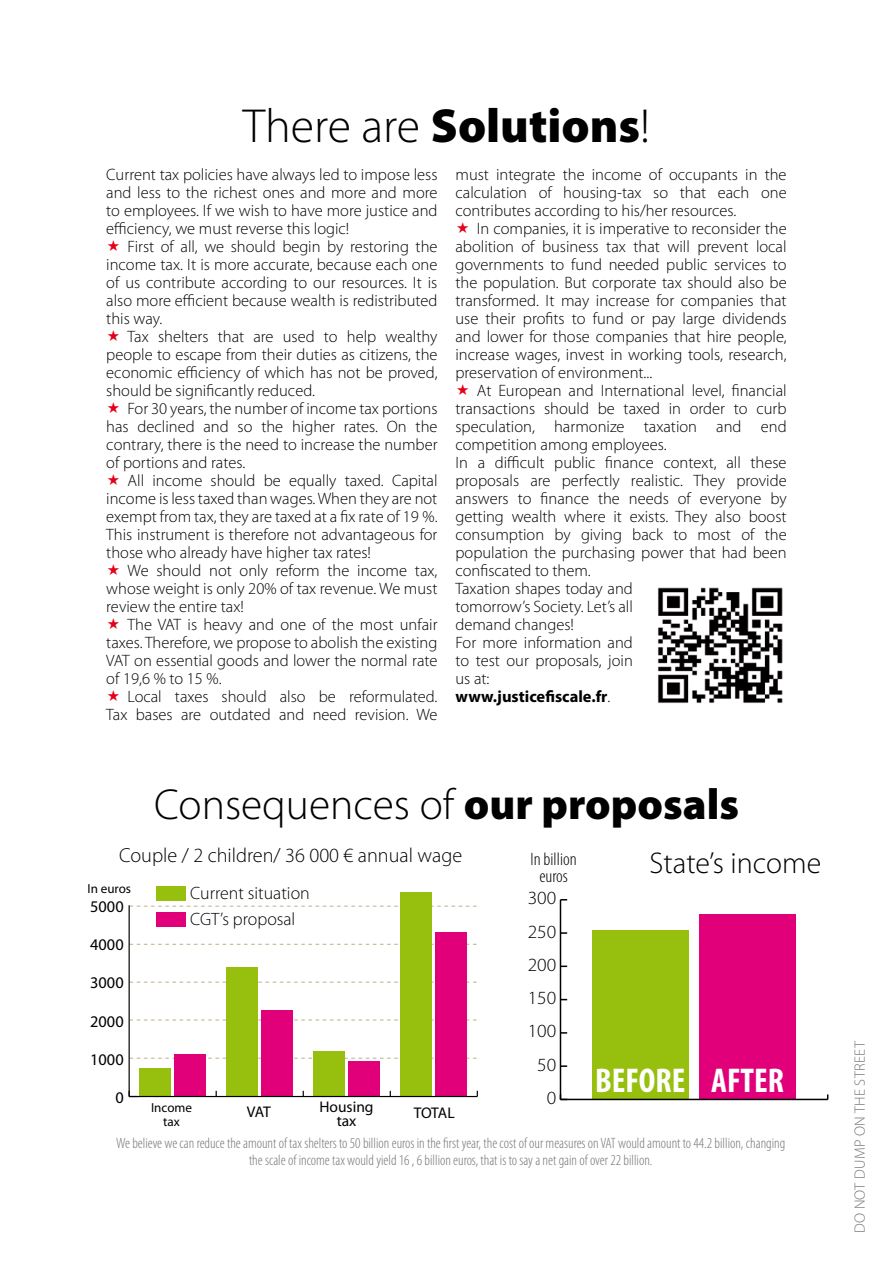
<style>
.page{position:relative;width:893px;height:1263px;background:#fff}
.page>*{position:absolute;margin:0;border:0;box-sizing:border-box;transform-origin:0 0}
.t1{font:300 48px "Myriad Pro";color:#000}
.t2{font:300 43.5px "Myriad Pro";color:#000}
.t3{font:700 condensed 34.5px "Myriad Pro";color:#fff}
.t4{font:300 30px "Myriad Pro";color:#000}
.t5{font:300 20.25px "Myriad Pro";color:#000}
.t6{font:300 18.6px "Myriad Pro";color:#000;scale:1.05 1}
.t7{font:300 condensed 18px/17.2px "Myriad Pro";color:#000;text-align:center;scale:1.05 1}
.t8{font:300 17.85px/26px "Myriad Pro";color:#000}
.AVEC_PUCES{font:300 16.5px/18px "Myriad Pro";color:#000;text-align:justify}
.t9{font:700 16.5px "Myriad Pro";color:#000}
.t10{font:16.35px "Myriad Pro";color:#000}
.t11{font:15.45px/14.2px "Myriad Pro";color:#000;text-align:center}
.t12{font:300 condensed 15px/16.5px "Myriad Pro";color:#757577;text-align:center}
.t13{font:300 15px "Myriad Pro";letter-spacing:.02em;color:#757577}
.t14{font:13.05px/14.2px "Myriad Pro";color:#000;text-align:center}
.s1{font-weight:900}
.s2{font-weight:300}
</style>
<div class="page">
<div style="left:699px;top:914px;width:97px;height:185px;background:#e2007a"></div>
<div style="left:593px;top:930px;width:96px;height:169px;background:#97bf0d"></div>
<hr style="left:560px;top:1099px;width:268px;height:1px;background:#000">
<hr style="left:560px;top:900px;width:1px;height:199px;background:#000">
<svg style="left:561px;top:1065px;width:6px;height:2px"></svg>
<svg style="left:561px;top:1032px;width:6px;height:2px"></svg>
<svg style="left:561px;top:965px;width:6px;height:2px"></svg>
<svg style="left:561px;top:932px;width:6px;height:2px"></svg>
<svg style="left:130px;top:1057px;width:347px;height:2px"></svg>
<svg style="left:130px;top:1019px;width:347px;height:2px"></svg>
<svg style="left:130px;top:981px;width:347px;height:2px"></svg>
<svg style="left:130px;top:944px;width:347px;height:1px"></svg>
<svg style="left:130px;top:905px;width:347px;height:2px"></svg>
<div style="left:174px;top:1054px;width:32px;height:42px;background:#e2007a"></div>
<div style="left:261px;top:1010px;width:32px;height:86px;background:#e2007a"></div>
<div style="left:348px;top:1061px;width:32px;height:35px;background:#e2007a"></div>
<div style="left:436px;top:932px;width:31px;height:164px;background:#e2007a"></div>
<div style="left:140px;top:1068px;width:31px;height:28px;background:#97bf0d"></div>
<div style="left:227px;top:967px;width:31px;height:129px;background:#97bf0d"></div>
<div style="left:314px;top:1051px;width:31px;height:45px;background:#97bf0d"></div>
<div style="left:401px;top:892px;width:31px;height:204px;background:#97bf0d"></div>
<hr style="left:129px;top:1096px;width:348px;height:1px;background:#000">
<hr style="left:129px;top:905px;width:1px;height:191px;background:#000">
<svg style="left:129px;top:1091px;width:9px;height:5px"></svg>
<div style="left:156px;top:886px;width:30px;height:14px;background:#97bf0d"></div>
<div style="left:156px;top:913px;width:30px;height:14px;background:#e2007a"></div>
<img style="left:658px;top:587px;width:125px;height:116px">
<p class="t1" style="left:243px;top:97px;width:409px">There are <span class="s1">Solutions</span>!</p>
<p class="AVEC_PUCES" style="left:106px;top:165px;width:333px">Current tax policies have always led to impose less and less to the richest ones and more and more to employees. If we wish to have more justice and efficiency, we must reverse this logic!</p>
<p class="AVEC_PUCES" style="left:106px;top:237px;width:333px;text-indent:21px">First of all, we should begin by restoring the income tax. It is more accurate, because each one of us contribute according to our resources. It is also more efficient because wealth is redistributed this way.</p>
<p class="AVEC_PUCES" style="left:106px;top:327px;width:333px;text-indent:21px">Tax shelters that are used to help wealthy people to escape from their duties as citizens, the economic efficiency of which has not be proved, should be significantly reduced.</p>
<p class="AVEC_PUCES" style="left:106px;top:399px;width:333px;text-indent:21px">For 30 years, the number of income tax portions has declined and so the higher rates. On the contrary, there is the need to increase the number of portions and rates.</p>
<p class="AVEC_PUCES" style="left:106px;top:471px;width:333px;text-indent:21px">All income should be equally taxed. Capital income is less taxed than wages. When they are not exempt from tax, they are taxed at a fix rate of 19 %.<br>This instrument is therefore not advantageous for those who already have higher tax rates!</p>
<p class="AVEC_PUCES" style="left:106px;top:561px;width:333px;text-indent:21px">We should not only reform the income tax, whose weight is only 20% of tax revenue. We must review the entire tax!</p>
<p class="AVEC_PUCES" style="left:106px;top:615px;width:333px;text-indent:21px">The VAT is heavy and one of the most unfair taxes. Therefore, we propose to abolish the existing VAT on essential goods and lower the normal rate of 19,6 % to 15 %.</p>
<p class="AVEC_PUCES" style="left:106px;top:687px;width:333px;text-align:right">Local taxes should also be reformulated.<br>Tax bases are outdated and need revision. We</p>
<p class="AVEC_PUCES" style="left:455px;top:165px;width:333px">must integrate the income of occupants in the calculation of housing-tax so that each one contributes according to his/her resources.</p>
<p class="AVEC_PUCES" style="left:455px;top:219px;width:333px;text-indent:21px">In companies, it is imperative to reconsider the abolition of business tax that will prevent local governments to fund needed public services to the population. But corporate tax should also be transformed. It may increase for companies that use their profits to fund or pay large dividends and lower for those companies that hire people, increase wages, invest in working tools, research, preservation of environment...</p>
<p class="AVEC_PUCES" style="left:455px;top:381px;width:333px;text-indent:21px">At European and International level, financial transactions should be taxed in order to curb speculation, harmonize taxation and end competition among employees.</p>
<p class="AVEC_PUCES" style="left:455px;top:453px;width:333px">In a difficult public finance context, all these proposals are perfectly realistic. They provide answers to finance the needs of everyone by getting wealth where it exists. They also boost consumption by giving back to most of the population the purchasing power that had been confiscated to them.</p>
<p class="AVEC_PUCES" style="left:455px;top:579px;width:179px">Taxation shapes today and tomorrow’s Society. Let’s all demand changes!</p>
<p class="AVEC_PUCES" style="left:455px;top:633px;width:179px">For more information and to test our proposals, join us at:</p>
<p class="t9" style="left:455px;top:686px;width:156px">www.justicefiscale.fr<span class="s2">.</span></p>
<p class="t2" style="left:154px;top:778px;width:586px">Consequences of <span class="s1">our proposals</span></p>
<p class="t5" style="left:119px;top:843px;width:345px">Couple / 2 children/ 36 000 € annual wage</p>
<p class="t8" style="left:190px;top:880px;width:121px">Current situation<br>CGT’s proposal</p>
<p class="t14" style="left:87px;top:881px;width:45px">In euros</p>
<p class="t10" style="left:90px;top:897px;width:35px">5000</p>
<p class="t10" style="left:90px;top:935px;width:35px">4000</p>
<p class="t10" style="left:90px;top:973px;width:35px">3000</p>
<p class="t10" style="left:90px;top:1011px;width:35px">2000</p>
<p class="t10" style="left:90px;top:1049px;width:35px">1000</p>
<p class="t10" style="left:115px;top:1087px;width:10px">0</p>
<p class="t14" style="left:151px;top:1100px;width:43px">Income tax</p>
<p class="t11" style="left:247px;top:1105px;width:25px">VAT</p>
<p class="t11" style="left:319px;top:1099px;width:56px">Housing tax</p>
<p class="t11" style="left:414px;top:1105px;width:42px">TOTAL</p>
<p class="t7" style="left:531px;top:850px;width:45px">In billion euros</p>
<p class="t6" style="left:528px;top:887px;width:29px">300</p>
<p class="t6" style="left:528px;top:920px;width:29px">250</p>
<p class="t6" style="left:528px;top:953px;width:29px">200</p>
<p class="t6" style="left:528px;top:987px;width:29px">150</p>
<p class="t6" style="left:528px;top:1020px;width:29px">100</p>
<p class="t6" style="left:537px;top:1053px;width:20px">50</p>
<p class="t6" style="left:547px;top:1086px;width:11px">0</p>
<p class="t4" style="left:649px;top:844px;width:173px">State’s income</p>
<p class="t3" style="left:595px;top:1059px;width:190px">BEFORE AFTER</p>
<p class="t12" style="left:116px;top:1135px;width:671px">We believe we can reduce the amount of tax shelters to 50 billion euros in the first year, the cost of our measures on VAT would amount to 44.2 billion, changing the scale of income tax would yield 16 , 6 billion euros, that is to say a net gain of over 22 billion.</p>
<p class="t13" style="left:851px;top:1233px;width:193px;rotate:-90deg">DO NOT DUMP ON THE STREET</p>
</div>
